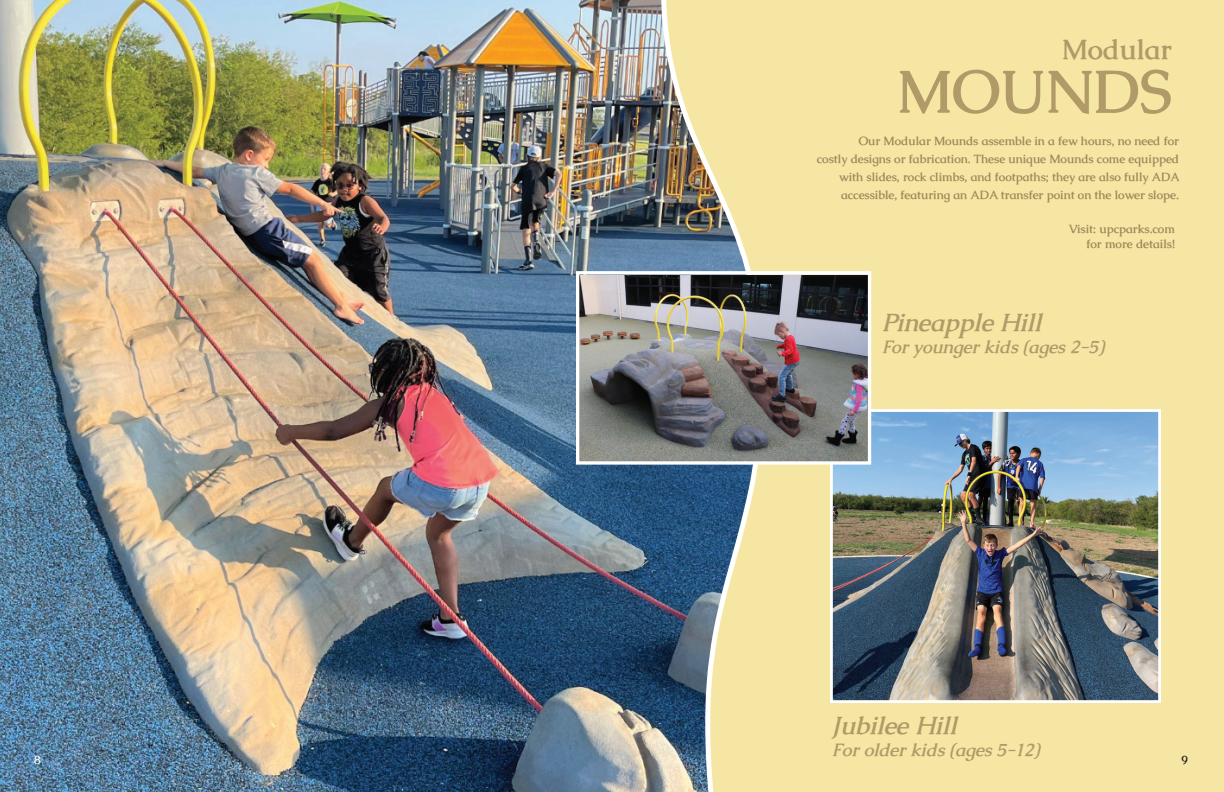
<style>
.page{position:relative;width:1224px;height:792px;background:#fff}
.page>*{position:absolute;margin:0;border:0;box-sizing:border-box;transform-origin:0 0}
.t1{font:700 59.4px "Caudex";color:#9f875a}
.t2{font:700 27.7px "Caudex";color:#9f875a}
.t3{font:italic 700 24.8px "Caudex";color:#9f875a}
.t4{font:italic 700 17.8px "Caudex";color:#9f875a}
.t5{font:700 11.9px/18px "Caudex";color:#9f875a;text-align:right}
.t6{font:700 11.9px "Caudex";color:#fff}
.t7{font:700 11.9px "Caudex";color:#231f20}
</style>
<div class="page">
<img style="left:0;top:0;width:658px;height:792px">
<img style="left:658px;top:0;width:116px;height:792px">
<div style="left:774px;top:0;width:450px;height:792px;background:#f5e6a4"></div>
<img style="left:834px;top:413px;width:323px;height:286px">
<div style="left:830px;top:409px;width:331px;height:294px;border:3px solid #fff"></div>
<img style="left:580px;top:275px;width:287px;height:186px">
<div style="left:576px;top:271px;width:295px;height:194px;border:3px solid #fff"></div>
<h2 class="t2" style="left:1062px;top:32px;width:112px">Modular</h2>
<h1 class="t1" style="left:897px;top:53px;width:277px">MOUNDS</h1>
<p class="t5" style="left:817px;top:132px;width:364px">Our Modular Mounds assemble in a few hours, no need for<br>costly designs or fabrication. These unique Mounds come equipped with slides, rock climbs, and footpaths; they are also fully ADA accessible, featuring an ADA transfer point on the lower slope.</p>
<p class="t5" style="left:1069px;top:222px;width:108px;line-height:15px">Visit: upcparks.com for more details!</p>
<h3 class="t3" style="left:881px;top:307px;width:162px">Pineapple Hill</h3>
<h3 class="t4" style="left:881px;top:336px;width:225px">For younger kids (ages 2-5)</h3>
<h3 class="t3" style="left:832px;top:710px;width:126px">Jubilee Hill</h3>
<h3 class="t4" style="left:832px;top:739px;width:209px">For older kids (ages 5-12)</h3>
<p class="t6" style="left:34px;top:753px;width:8px">8</p>
<p class="t7" style="left:1182px;top:753px;width:8px">9</p>
</div>
